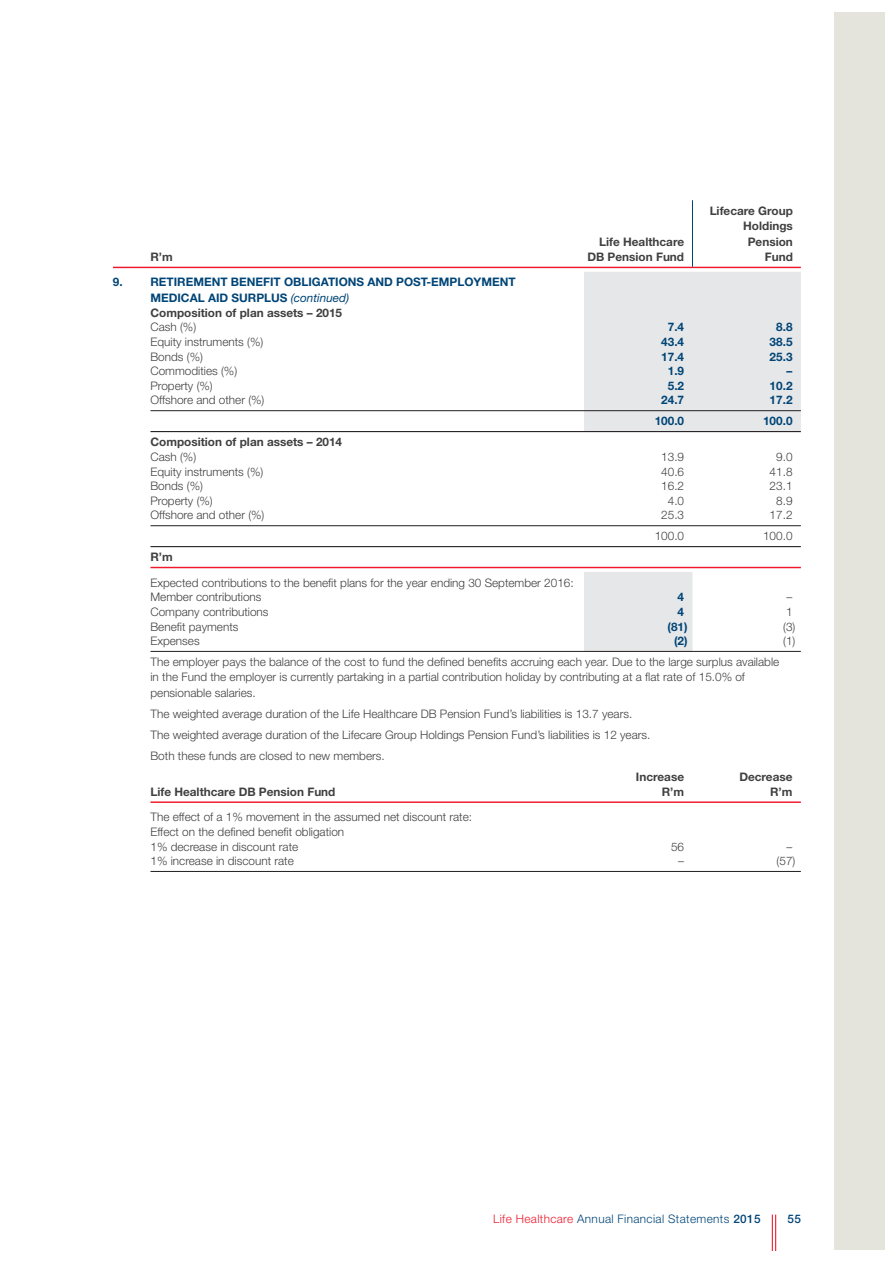
<style>
.page{position:relative;width:893px;height:1263px;background:#fff}
.page>*{position:absolute;margin:0;border:0;box-sizing:border-box;transform-origin:0 0}
.t1{font:300 11.7px/14.7px "Helvetica Neue LT Std";color:#404041}
.t2{font:700 11.7px/15px "Helvetica Neue LT Std";color:#004577}
.t3{font:700 11.7px/15.5px "Helvetica Neue LT Std";color:#404041;text-align:right}
.t4{font:300 11.7px "Helvetica Neue LT Std";letter-spacing:.03em;color:#004577}
.t5{font:500 11.7px "Helvetica Neue LT Std";color:#004577}
.s1{font-weight:400;font-style:italic}
.s2{color:#404041}
.s3{color:#ed1b2d}
.s4{font-weight:500}
</style>
<div class="page">
<hr style="left:771px;top:1215px;width:1px;height:35px;background:#ed1b2d">
<hr style="left:775px;top:1215px;width:1px;height:35px;background:#ed1b2d">
<div style="left:834px;top:13px;width:50px;height:1237px;background:#e4e4dd"></div>
<svg style="left:584px;top:272px;width:216px;height:379px;fill:#e6e7e8"></svg>
<hr style="left:150px;top:410px;width:650px;height:1px;background:#231f20">
<hr style="left:150px;top:431px;width:650px;height:1px;background:#231f20">
<hr style="left:150px;top:525px;width:650px;height:1px;background:#231f20">
<hr style="left:150px;top:546px;width:650px;height:1px;background:#231f20">
<hr style="left:150px;top:651px;width:650px;height:1px;background:#231f20">
<hr style="left:150px;top:801px;width:650px;height:2px;background:#ed1b2d">
<hr style="left:150px;top:871px;width:650px;height:1px;background:#231f20">
<hr style="left:113px;top:267px;width:687px;height:1px;background:#ed1b2d">
<hr style="left:150px;top:567px;width:650px;height:1px;background:#ed1b2d">
<hr style="left:692px;top:200px;width:1px;height:67px;background:#004577">
<p class="t3" style="left:150px;top:251px;width:24px">R’m</p>
<p class="t3" style="left:587px;top:235px;width:98px">Life Healthcare<br>DB Pension Fund</p>
<p class="t3" style="left:709px;top:204px;width:85px">Lifecare Group<br>Holdings<br>Pension<br>Fund</p>
<p class="t2" style="left:150px;top:276px;width:366px;text-indent:-38px">9. RETIREMENT BENEFIT OBLIGATIONS AND POST-EMPLOYMENT<br>MEDICAL AID SURPLUS <span class="s1">(continued)<br></span><span class="s2">Composition of plan assets – 2015</span></p>
<p class="t1" style="left:150px;top:321px;width:47px">Cash (%)</p>
<p class="t2" style="left:667px;top:321px;width:18px">7.4</p>
<p class="t2" style="left:776px;top:321px;width:18px">8.8</p>
<p class="t1" style="left:150px;top:336px;width:114px">Equity instruments (%)</p>
<p class="t2" style="left:661px;top:336px;width:24px">43.4</p>
<p class="t2" style="left:769px;top:336px;width:24px">38.5</p>
<p class="t1" style="left:150px;top:350px;width:54px">Bonds (%)</p>
<p class="t2" style="left:661px;top:350px;width:24px">17.4</p>
<p class="t2" style="left:769px;top:350px;width:24px">25.3</p>
<p class="t1" style="left:150px;top:365px;width:88px">Commodities (%)</p>
<p class="t2" style="left:667px;top:365px;width:18px">1.9</p>
<p class="t2" style="left:786px;top:365px;width:7px">–</p>
<p class="t1" style="left:150px;top:380px;width:64px">Property (%)</p>
<p class="t2" style="left:667px;top:380px;width:18px">5.2</p>
<p class="t2" style="left:769px;top:380px;width:24px">10.2</p>
<p class="t1" style="left:150px;top:394px;width:115px">Offshore and other (%)</p>
<p class="t2" style="left:661px;top:394px;width:24px">24.7</p>
<p class="t2" style="left:769px;top:394px;width:24px">17.2</p>
<p class="t2" style="left:654px;top:415px;width:31px">100.0</p>
<p class="t2" style="left:763px;top:415px;width:31px">100.0</p>
<p class="t3" style="left:150px;top:436px;width:193px">Composition of plan assets – 2014</p>
<p class="t1" style="left:150px;top:451px;width:47px">Cash (%)</p>
<p class="t1" style="left:661px;top:451px;width:24px">13.9</p>
<p class="t1" style="left:776px;top:451px;width:18px">9.0</p>
<p class="t1" style="left:150px;top:465px;width:114px">Equity instruments (%)</p>
<p class="t1" style="left:661px;top:465px;width:24px">40.6</p>
<p class="t1" style="left:769px;top:465px;width:24px">41.8</p>
<p class="t1" style="left:150px;top:480px;width:54px">Bonds (%)</p>
<p class="t1" style="left:661px;top:480px;width:24px">16.2</p>
<p class="t1" style="left:769px;top:480px;width:24px">23.1</p>
<p class="t1" style="left:150px;top:495px;width:64px">Property (%)</p>
<p class="t1" style="left:667px;top:495px;width:18px">4.0</p>
<p class="t1" style="left:776px;top:495px;width:18px">8.9</p>
<p class="t1" style="left:150px;top:509px;width:115px">Offshore and other (%)</p>
<p class="t1" style="left:661px;top:509px;width:24px">25.3</p>
<p class="t1" style="left:769px;top:509px;width:24px">17.2</p>
<p class="t1" style="left:654px;top:530px;width:31px">100.0</p>
<p class="t1" style="left:763px;top:530px;width:31px">100.0</p>
<p class="t3" style="left:150px;top:551px;width:24px">R’m</p>
<p class="t1" style="left:150px;top:577px;width:425px">Expected contributions to the benefit plans for the year ending 30 September 2016:<br>Member contributions</p>
<p class="t2" style="left:677px;top:591px;width:8px">4</p>
<p class="t1" style="left:786px;top:591px;width:7px">–</p>
<p class="t1" style="left:150px;top:606px;width:120px">Company contributions</p>
<p class="t2" style="left:677px;top:606px;width:8px">4</p>
<p class="t1" style="left:786px;top:606px;width:8px">1</p>
<p class="t1" style="left:150px;top:620px;width:89px">Benefit payments</p>
<p class="t2" style="left:667px;top:620px;width:22px">(81)</p>
<p class="t1" style="left:783px;top:620px;width:14px">(3)</p>
<p class="t1" style="left:150px;top:635px;width:51px">Expenses</p>
<p class="t2" style="left:674px;top:635px;width:15px">(2)</p>
<p class="t1" style="left:783px;top:635px;width:14px">(1)</p>
<p class="t1" style="left:150px;top:656px;width:630px;line-height:15.5px">The employer pays the balance of the cost to fund the defined benefits accruing each year. Due to the large surplus available in the Fund the employer is currently partaking in a partial contribution holiday by contributing at a flat rate of 15.0% of pensionable salaries.</p>
<p class="t1" style="left:150px;top:705px;width:501px;line-height:20.9px">The weighted average duration of the Life Healthcare DB Pension Fund’s liabilities is 13.7 years.<br>The weighted average duration of the Lifecare Group Holdings Pension Fund’s liabilities is 12 years.<br>Both these funds are closed to new members.</p>
<p class="t3" style="left:150px;top:785px;width:186px">Life Healthcare DB Pension Fund</p>
<p class="t3" style="left:636px;top:770px;width:50px">Increase<br>R’m</p>
<p class="t3" style="left:739px;top:770px;width:55px">Decrease<br>R’m</p>
<p class="t1" style="left:150px;top:811px;width:323px">The effect of a 1% movement in the assumed net discount rate:<br>Effect on the defined benefit obligation<br>1% decrease in discount rate</p>
<p class="t1" style="left:671px;top:840px;width:15px">56</p>
<p class="t1" style="left:786px;top:840px;width:7px">–</p>
<p class="t1" style="left:150px;top:855px;width:145px">1% increase in discount rate</p>
<p class="t1" style="left:678px;top:855px;width:7px">–</p>
<p class="t1" style="left:776px;top:855px;width:20px">(57)</p>
<p class="t4" style="left:493px;top:1215px;width:269px"><span class="s3">Life Healthcare</span> Annual Financial Statements <span class="s4">2015</span></p>
<p class="t5" style="left:787px;top:1215px;width:15px">55</p>
</div>
